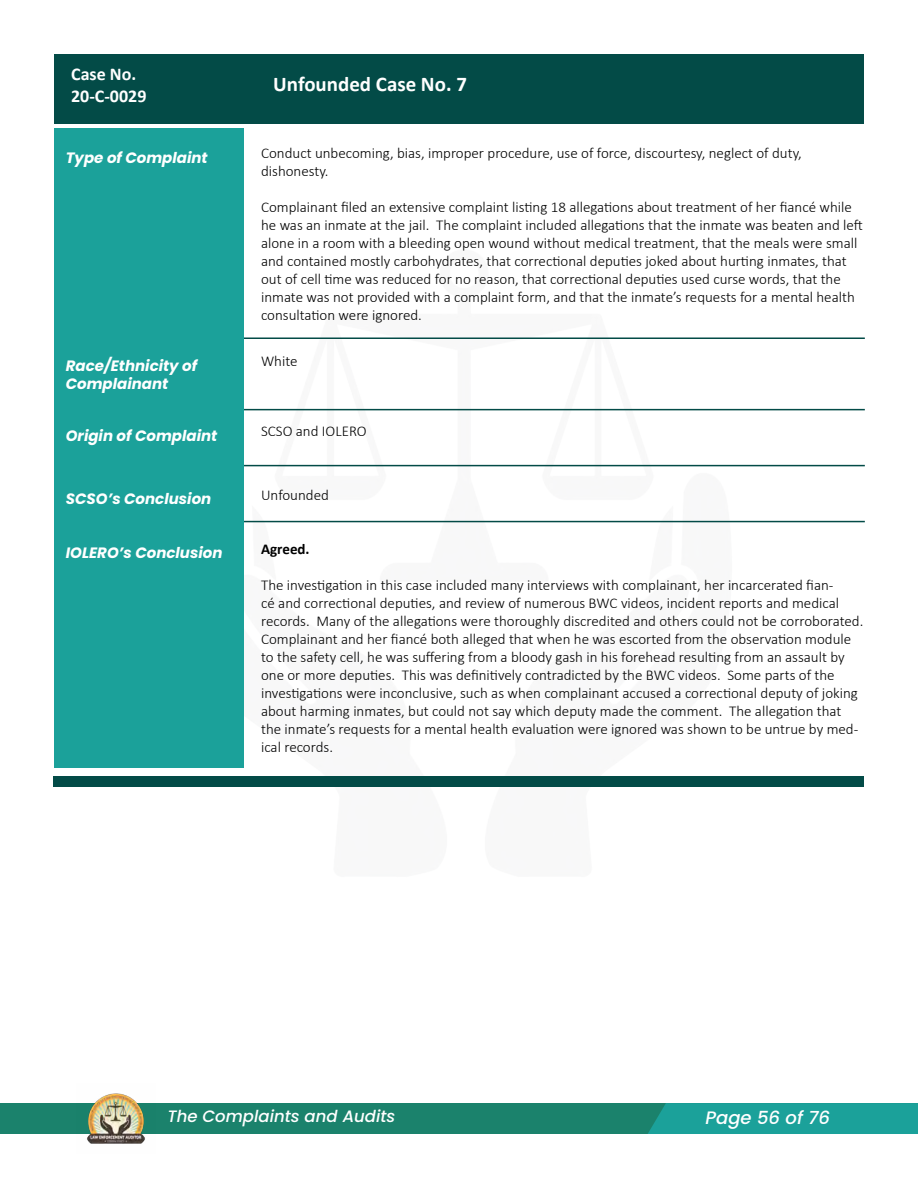
<style>
.page{position:relative;width:918px;height:1188px;background:#fff}
.page>*{position:absolute;margin:0;border:0;box-sizing:border-box;transform-origin:0 0}
.t1{font:700 21px "Calibri";color:#fff}
.t2{font:700 18px/21.6px "Calibri";color:#fff}
.t3{font:italic 500 18px "Poppins";color:#fff}
.t4{font:italic 500 16.5px "Poppins";color:#fff}
.t5{font:300 15px/18px "Calibri";color:#000}
.t6{font:italic 700 15px/18px "Poppins";color:#fff}
.t7{font:700 15px "Calibri";color:#000}
</style>
<div class="page">
<div style="left:0;top:1103px;width:918px;height:31px;background:#1b826c"></div>
<img style="left:87px;top:1093px;width:58px;height:51px">
<div style="left:648px;top:1103px;width:270px;height:31px;background:#1ba19a"></div>
<img style="left:243px;top:142px;width:622px;height:626px">
<div style="left:53px;top:776px;width:811px;height:11px;background:#034b47"></div>
<hr style="left:54px;top:338px;width:811px;height:1px;background:#034b47">
<hr style="left:54px;top:409px;width:811px;height:1px;background:#034b47">
<hr style="left:54px;top:465px;width:811px;height:1px;background:#034b47">
<hr style="left:54px;top:521px;width:811px;height:1px;background:#034b47">
<div style="left:54px;top:54px;width:810px;height:69px;background:#034b47"></div>
<div style="left:54px;top:128px;width:189px;height:640px;background:#1ba19a"></div>
<h5 class="t2" style="left:71px;top:63px;width:77px">Case No.<br>20-C-0029</h5>
<h5 class="t1" style="left:273px;top:70px;width:195px">Unfounded Case No. 7</h5>
<h6 class="t6" style="left:66px;top:149px;width:143px">Type of Complaint</h6>
<p class="t5" style="left:261px;top:144px;width:542px">Conduct unbecoming, bias, improper procedure, use of force, discourtesy, neglect of duty, dishonesty.</p>
<p class="t5" style="left:261px;top:198px;width:603px">Complainant filed an extensive complaint listing 18 allegations about treatment of her fiancé while he was an inmate at the jail. The complaint included allegations that the inmate was beaten and left alone in a room with a bleeding open wound without medical treatment, that the meals were small and contained mostly carbohydrates, that correctional deputies joked about hurting inmates, that out of cell time was reduced for no reason, that correctional deputies used curse words, that the inmate was not provided with a complaint form, and that the inmate’s requests for a mental health consultation were ignored.</p>
<h6 class="t6" style="left:66px;top:356px;width:133px">Race/Ethnicity of<br>Complainant</h6>
<p class="t5" style="left:261px;top:352px;width:38px">White</p>
<h6 class="t6" style="left:66px;top:427px;width:153px">Origin of Complaint</h6>
<p class="t5" style="left:261px;top:422px;width:107px">SCSO and IOLERO</p>
<h6 class="t6" style="left:66px;top:490px;width:147px">SCSO’s Conclusion</h6>
<p class="t5" style="left:261px;top:486px;width:69px">Unfounded</p>
<h6 class="t6" style="left:66px;top:544px;width:158px">IOLERO’s Conclusion</h6>
<h5 class="t7" style="left:261px;top:538px;width:50px">Agreed.</h5>
<p class="t5" style="left:261px;top:576px;width:604px">The investigation in this case included many interviews with complainant, her incarcerated fian-<br>cé and correctional deputies, and review of numerous BWC videos, incident reports and medical records. Many of the allegations were thoroughly discredited and others could not be corroborated.<br>Complainant and her fiancé both alleged that when he was escorted from the observation module to the safety cell, he was suffering from a bloody gash in his forehead resulting from an assault by one or more deputies. This was definitively contradicted by the BWC videos. Some parts of the investigations were inconclusive, such as when complainant accused a correctional deputy of joking about harming inmates, but could not say which deputy made the comment. The allegation that the inmate’s requests for a mental health evaluation were ignored was shown to be untrue by med&shy;ical records.</p>
<p class="t4" style="left:167px;top:1107px;width:229px">The Complaints and Audits</p>
<p class="t3" style="left:705px;top:1107px;width:126px">Page 56 of 76</p>
</div>
